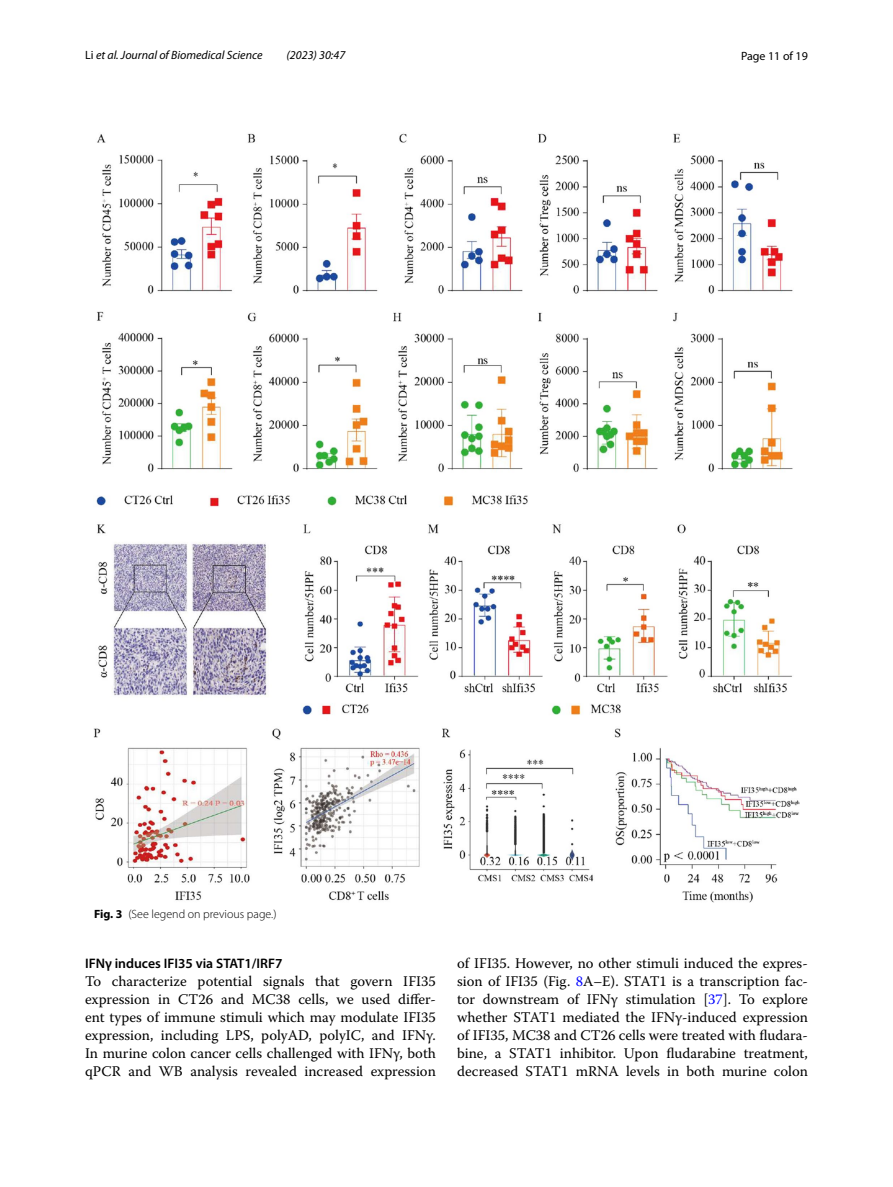
<style>
.page{position:relative;width:893px;height:1187px;background:#fff}
.page>*{position:absolute;margin:0;border:0;box-sizing:border-box;transform-origin:0 0}
.t1{font:14.7px/18px "Warnock Pro";color:#000;text-align:justify}
.t2{font:600 13.8px "Myriad Pro";color:#000}
.t3{font:italic 12px "Myriad Pro";color:#000}
.t4{font:300 12px "Myriad Pro";color:#000}
.t5{font:12px "Myriad Pro";color:#000}
.s1{font-style:normal}
.s2{font-weight:700}
.s3{color:#00f}
</style>
<div class="page">
<img style="left:94px;top:133px;width:705px;height:769px">
<p class="t3" style="left:85px;top:48px;width:179px"><span class="s1">Li</span> et al. Journal of Biomedical Science</p>
<p class="t3" style="left:287px;top:48px;width:60px">(2023) 30:47</p>
<p class="t5" style="left:741px;top:48px;width:68px">Page 11 of 19</p>
<p class="t4" style="left:94px;top:907px;width:184px"><span class="s2">Fig. 3</span> (See legend on previous page.)</p>
<p class="t2" style="left:85px;top:954px;width:199px">IFNγ induces IFI35 via STAT1/IRF7</p>
<p class="t1" style="left:85px;top:971px;width:352px">To characterize potential signals that govern IFI35 expression in CT26 and MC38 cells, we used differ&shy;ent types of immune stimuli which may modulate IFI35 expression, including LPS, polyAD, polyIC, and IFNγ.<br>In murine colon cancer cells challenged with IFNγ, both qPCR and WB analysis revealed increased expression</p>
<p class="t1" style="left:457px;top:953px;width:352px">of IFI35. However, no other stimuli induced the expres&shy;sion of IFI35 (Fig. <span class="s3">8</span>A–E). STAT1 is a transcription fac&shy;tor downstream of IFNγ stimulation [<span class="s3">37</span>]. To explore whether STAT1 mediated the IFNγ-induced expression of IFI35, MC38 and CT26 cells were treated with fludara&shy;bine, a STAT1 inhibitor. Upon fludarabine treatment, decreased STAT1 mRNA levels in both murine colon</p>
</div>
